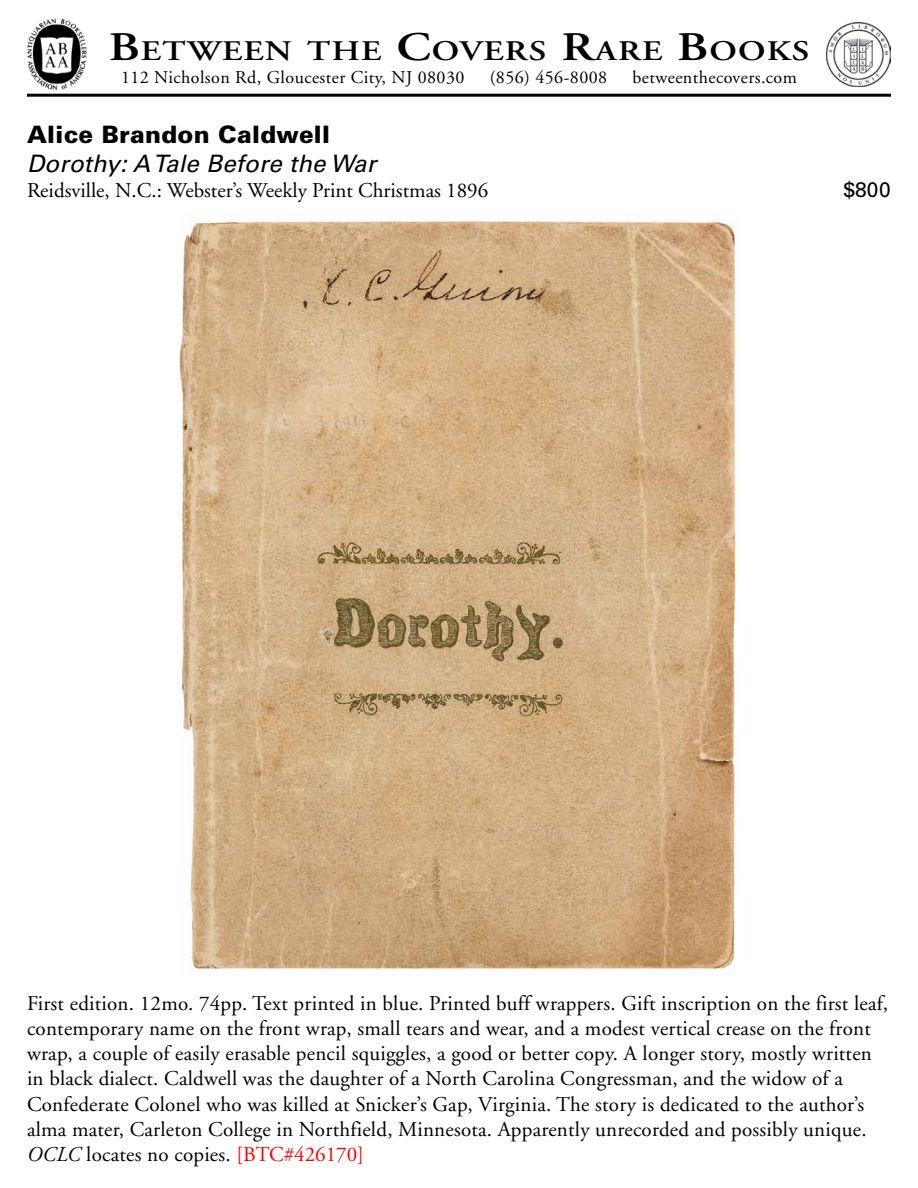
<style>
.page{position:relative;width:918px;height:1188px;background:#fff}
.page>*{position:absolute;margin:0;border:0;box-sizing:border-box;transform-origin:0 0}
.t1{font:600 28.35px "Adobe Garamond";letter-spacing:.035em;color:#000;scale:1.22 1}
.t2{font:italic 24px "Univers";letter-spacing:.01em;color:#000}
.t3{font:900 24px "Univers";letter-spacing:.01em;color:#000}
.t4{font:21px/25.2px "Adobe Garamond";letter-spacing:.01em;color:#000}
.t5{font:21px "Univers";color:#000}
.t6{font:18px "Adobe Garamond";letter-spacing:.025em;color:#000}
.s1{font-size:40.5px}
.s2{font-style:italic}
.s3{color:#f00}
</style>
<div class="page">
<img style="left:179px;top:219px;width:560px;height:751px">
<img style="left:826px;top:22px;width:65px;height:65px">
<img style="left:27px;top:19px;width:60px;height:71px">
<hr style="left:27px;top:94px;width:864px;height:3px;background:#000">
<h1 class="t1" style="left:109px;top:35px;width:576px"><span class="s1">B</span>ETWEEN THE <span class="s1">C</span>OVERS <span class="s1">R</span>ARE <span class="s1">B</span>OOKS</h1>
<p class="t6" style="left:121px;top:67px;width:345px">112 Nicholson Rd, Gloucester City, NJ 08030</p>
<p class="t6" style="left:490px;top:67px;width:119px">(856) 456-8008</p>
<p class="t6" style="left:633px;top:67px;width:166px">betweenthecovers.com</p>
<p class="t3" style="left:27px;top:119px;width:305px">Alice Brandon Caldwell</p>
<p class="t2" style="left:27px;top:149px;width:351px">Dorothy: A Tale Before the War</p>
<p class="t4" style="left:27px;top:178px;width:463px">Reidsville, N.C.: Webster’s Weekly Print Christmas 1896</p>
<p class="t5" style="left:843px;top:177px;width:49px">$800</p>
<p class="t4" style="left:27px;top:991px;width:863px">First edition. 12mo. 74pp. Text printed in blue. Printed buff wrappers. Gift inscription on the first leaf, contemporary name on the front wrap, small tears and wear, and a modest vertical crease on the front wrap, a couple of easily erasable pencil squiggles, a good or better copy. A longer story, mostly written in black dialect. Caldwell was the daughter of a North Carolina Congressman, and the widow of a Confederate Colonel who was killed at Snicker’s Gap, Virginia. The story is dedicated to the author’s alma mater, Carleton College in Northfield, Minnesota. Apparently unrecorded and possibly unique.<br><span class="s2">OCLC</span> locates no copies. <span class="s3">[BTC#426170]</span></p>
</div>
